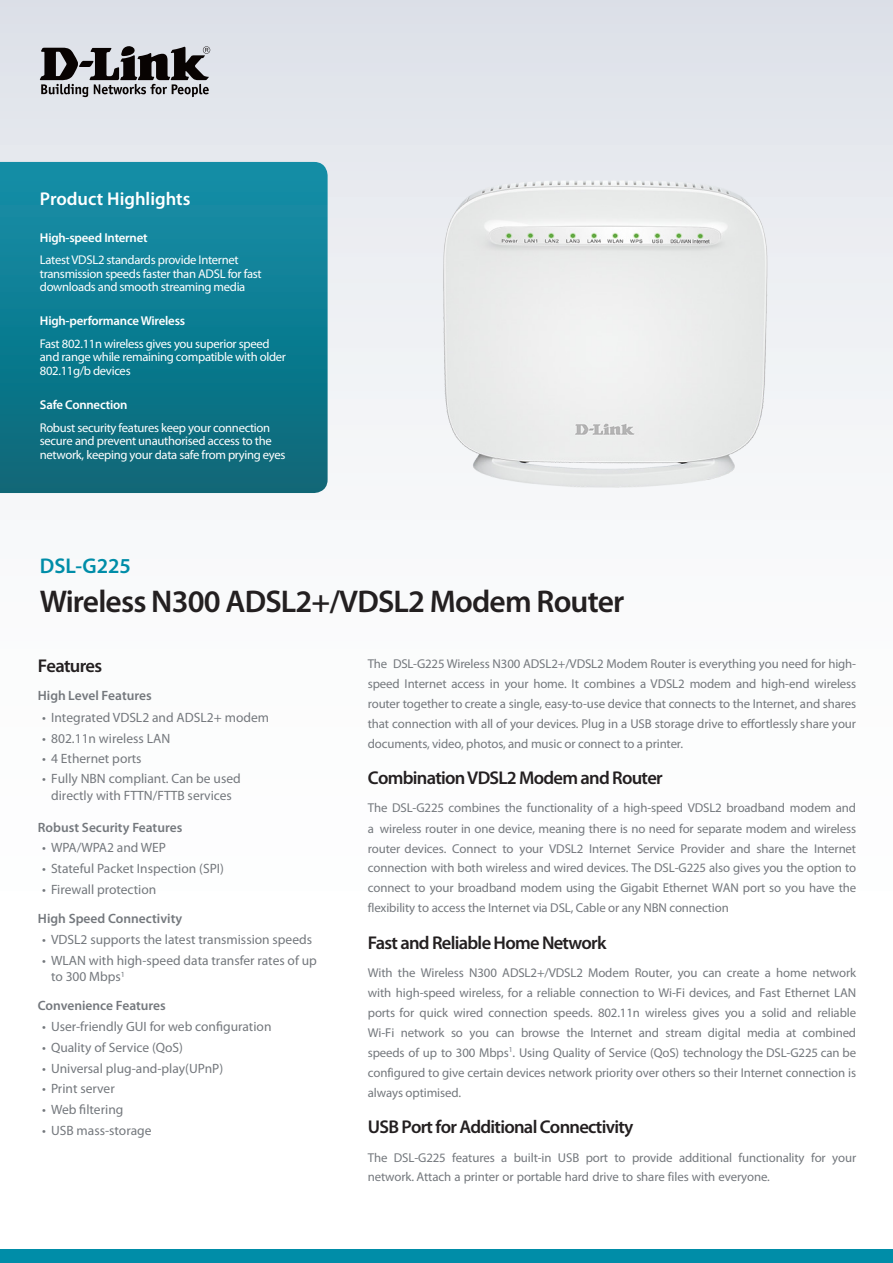
<style>
.page{position:relative;width:893px;height:1263px;background:#fff}
.page>*{position:absolute;margin:0;border:0;box-sizing:border-box;transform-origin:0 0}
.Product_Name__Cover{font:600 31.5px "Myriad Pro";letter-spacing:-.025em;color:#231f20}
.Highlights_Title{font:600 21.3px "Myriad Pro";color:#008da8}
.Description_Text{font:600 18.6px "Myriad Pro";letter-spacing:-.04em;color:#231f20}
.Highlights_Title-2{font:600 18.6px "Myriad Pro";color:#fff}
.Features_Category{font:600 18.6px "Myriad Pro";letter-spacing:-.04em;color:#231f20}
.t1{font:13.5px/16.8px "Myriad Pro";color:#74787d;text-align:center}
.Features_Category-2{font:600 13.5px "Myriad Pro";color:#74787d}
.Description_Text-2{font:12.9px/20px "Myriad Pro";letter-spacing:-.01em;color:#74787d;text-align:justify}
.Highlights_Title-3{font:600 12.9px "Myriad Pro";letter-spacing:-.015em;color:#fff}
.Highlights_Title-4{font:12.6px/13.5px "Myriad Pro";letter-spacing:-.025em;color:#fff}
</style>
<div class="page">
<div style="left:0;top:0;width:893px;height:1084px;background:linear-gradient(to bottom,#e3e6ec,#fff)"></div>
<div style="left:0;top:1249px;width:893px;height:14px;background:#008da8"></div>
<svg style="left:0;top:162px;width:328px;height:331px;background:#0f7c90"></svg>
<svg style="left:40px;top:46px;width:170px;height:51px;background:#807f83"></svg>
<img style="left:411px;top:151px;width:387px;height:365px">
<p class="Highlights_Title-2" style="left:40px;top:187px;width:152px">Product Highlights</p>
<p class="Highlights_Title-3" style="left:40px;top:229px;width:109px">High-speed Internet</p>
<p class="Highlights_Title-4" style="left:40px;top:253px;width:223px">Latest VDSL2 standards provide Internet transmission speeds faster than ADSL for fast downloads and smooth streaming media</p>
<p class="Highlights_Title-3" style="left:40px;top:313px;width:147px">High-performance Wireless</p>
<p class="Highlights_Title-4" style="left:40px;top:337px;width:248px">Fast 802.11n wireless gives you superior speed and range while remaining compatible with older<br>802.11g/b devices</p>
<p class="Highlights_Title-3" style="left:40px;top:397px;width:89px">Safe Connection</p>
<p class="Highlights_Title-4" style="left:40px;top:421px;width:247px">Robust security features keep your connection secure and prevent unauthorised access to the network, keeping your data safe from prying eyes</p>
<p class="Highlights_Title" style="left:40px;top:552px;width:93px">DSL-G225</p>
<p class="Product_Name__Cover" style="left:40px;top:582px;width:586px">Wireless N300 ADSL2+/VDSL2 Modem Router</p>
<p class="Features_Category" style="left:38px;top:654px;width:66px">Features</p>
<p class="Features_Category-2" style="left:38px;top:687px;width:116px">High Level Features</p>
<p class="t1" style="left:42px;top:709px;width:228px">• Integrated VDSL2 and ADSL2+ modem</p>
<p class="t1" style="left:42px;top:729px;width:129px">• 802.11n wireless LAN</p>
<p class="t1" style="left:42px;top:750px;width:101px">• 4 Ethernet ports</p>
<p class="t1" style="left:42px;top:770px;width:200px">• Fully NBN compliant. Can be used directly with FTTN/FTTB services</p>
<p class="Features_Category-2" style="left:38px;top:818px;width:146px">Robust Security Features</p>
<p class="t1" style="left:42px;top:839px;width:126px">• WPA/WPA2 and WEP</p>
<p class="t1" style="left:42px;top:860px;width:183px">• Stateful Packet Inspection (SPI)</p>
<p class="t1" style="left:42px;top:881px;width:116px">• Firewall protection</p>
<p class="Features_Category-2" style="left:38px;top:910px;width:146px">High Speed Connectivity</p>
<p class="t1" style="left:42px;top:931px;width:272px">• VDSL2 supports the latest transmission speeds</p>
<p class="t1" style="left:51px;top:951px;width:267px;text-align:left;text-indent:-9px">• WLAN with high-speed data transfer rates of up to 300 Mbps<sup>1</sup></p>
<p class="Features_Category-2" style="left:38px;top:997px;width:129px">Convenience Features</p>
<p class="t1" style="left:42px;top:1018px;width:231px">• User-friendly GUI for web configuration</p>
<p class="t1" style="left:42px;top:1039px;width:143px">• Quality of Service (QoS)</p>
<p class="t1" style="left:42px;top:1059px;width:183px">• Universal plug-and-play(UPnP)</p>
<p class="t1" style="left:42px;top:1080px;width:74px">• Print server</p>
<p class="t1" style="left:42px;top:1101px;width:83px">• Web filtering</p>
<p class="t1" style="left:42px;top:1122px;width:111px">• USB mass-storage</p>
<p class="Description_Text-2" style="left:368px;top:654px;width:490px">The DSL-G225 Wireless N300 ADSL2+/VDSL2 Modem Router is everything you need for high&shy;speed Internet access in your home. It combines a VDSL2 modem and high-end wireless router together to create a single, easy-to-use device that connects to the Internet, and shares that connection with all of your devices. Plug in a USB storage drive to effortlessly share your documents, video, photos, and music or connect to a printer.</p>
<p class="Description_Text" style="left:368px;top:766px;width:296px">Combination VDSL2 Modem and Router</p>
<p class="Description_Text-2" style="left:368px;top:798px;width:490px">The DSL-G225 combines the functionality of a high-speed VDSL2 broadband modem and a wireless router in one device, meaning there is no need for separate modem and wireless router devices. Connect to your VDSL2 Internet Service Provider and share the Internet connection with both wireless and wired devices. The DSL-G225 also gives you the option to connect to your broadband modem using the Gigabit Ethernet WAN port so you have the flexibility to access the Internet via DSL, Cable or any NBN connection</p>
<p class="Description_Text" style="left:368px;top:930px;width:240px">Fast and Reliable Home Network</p>
<p class="Description_Text-2" style="left:368px;top:963px;width:490px">With the Wireless N300 ADSL2+/VDSL2 Modem Router, you can create a home network with high-speed wireless, for a reliable connection to Wi-Fi devices, and Fast Ethernet LAN ports for quick wired connection speeds. 802.11n wireless gives you a solid and reliable Wi-Fi network so you can browse the Internet and stream digital media at combined speeds of up to 300 Mbps<sup>1</sup>. Using Quality of Service (QoS) technology the DSL-G225 can be configured to give certain devices network priority over others so their Internet connection is always optimised.</p>
<p class="Description_Text" style="left:368px;top:1115px;width:267px">USB Port for Additional Connectivity</p>
<p class="Description_Text-2" style="left:368px;top:1148px;width:490px;line-height:19.4px">The DSL-G225 features a built-in USB port to provide additional functionality for your network. Attach a printer or portable hard drive to share files with everyone.</p>
</div>
